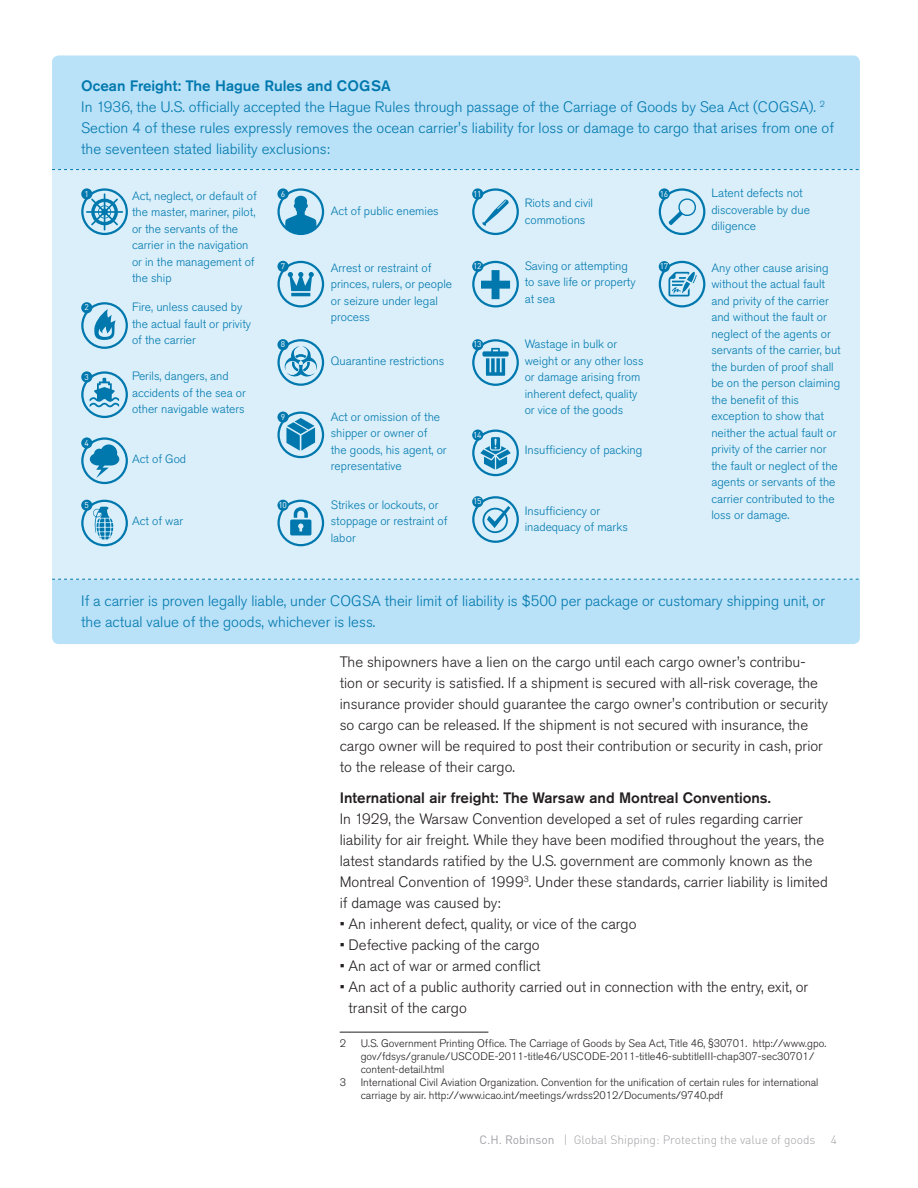
<style>
.page{position:relative;width:918px;height:1188px;background:#fff}
.page>*{position:absolute;margin:0;border:0;box-sizing:border-box;transform-origin:0 0}
.t1{font:300 15px/21px "Akzidenz Grotesk Pro";color:#231f20}
.t2{font:300 15px/21px "Akzidenz Grotesk Pro";color:#0078ae}
.t3{font:500 15px "Akzidenz Grotesk BQ";color:#231f20}
.t4{font:500 15px "Akzidenz Grotesk BQ";color:#0078ae}
.t5{font:300 12px/16.5px "Akzidenz Grotesk Pro";color:#0078ae}
.t6{font:300 12px "DIN Pro";color:#a1a1a5}
.t7{font:300 10.8px/13px "Akzidenz Grotesk BQ";color:#231f20}
.t8{font:8.4px "DIN Pro";letter-spacing:-.05em;color:#fff}
.s1{font-weight:400}
</style>
<div class="page">
<div style="left:52px;top:55px;width:808px;height:589px;background:#b9e1f7;border-radius:7px"></div>
<div style="left:52px;top:170px;width:808px;height:410px;background:#daeffa"></div>
<svg style="left:81px;top:188px;width:47px;height:47px"></svg>
<svg style="left:81px;top:302px;width:47px;height:47px"></svg>
<svg style="left:81px;top:371px;width:47px;height:47px"></svg>
<svg style="left:81px;top:437px;width:47px;height:47px"></svg>
<svg style="left:81px;top:500px;width:47px;height:46px"></svg>
<svg style="left:277px;top:188px;width:47px;height:47px"></svg>
<svg style="left:277px;top:261px;width:47px;height:46px"></svg>
<svg style="left:277px;top:339px;width:47px;height:47px"></svg>
<svg style="left:286px;top:418px;width:29px;height:33px"></svg>
<div style="left:277px;top:412px;width:47px;height:46px;border:2px solid #0078ae;border-radius:50%"></div>
<svg style="left:290px;top:507px;width:21px;height:28px"></svg>
<div style="left:277px;top:500px;width:47px;height:46px;border:2px solid #0078ae;border-radius:50%"></div>
<div style="left:472px;top:188px;width:47px;height:47px;border:2px solid #0078ae;border-radius:50%"></div>
<svg style="left:482px;top:199px;width:27px;height:27px"></svg>
<svg style="left:481px;top:270px;width:29px;height:29px"></svg>
<div style="left:472px;top:261px;width:47px;height:46px;border:2px solid #0078ae;border-radius:50%"></div>
<svg style="left:472px;top:339px;width:47px;height:47px"></svg>
<div style="left:472px;top:430px;width:47px;height:46px;border:2px solid #0078ae;border-radius:50%"></div>
<div style="left:491px;top:437px;width:9px;height:12px;background:#0078ae;border-radius:2px"></div>
<svg style="left:480px;top:439px;width:31px;height:31px"></svg>
<div style="left:472px;top:496px;width:47px;height:47px;border:2px solid #0078ae;border-radius:50%"></div>
<svg style="left:483px;top:506px;width:27px;height:27px"></svg>
<svg style="left:668px;top:198px;width:28px;height:27px"></svg>
<div style="left:659px;top:188px;width:46px;height:47px;border:2px solid #0078ae;border-radius:50%"></div>
<svg style="left:659px;top:261px;width:46px;height:46px"></svg>
<div style="left:81px;top:188px;width:11px;height:12px;background:#0078ae;border-radius:50%"></div>
<svg style="left:277px;top:188px;width:12px;height:12px"></svg>
<div style="left:277px;top:261px;width:12px;height:11px;background:#0078ae;border-radius:50%"></div>
<div style="left:277px;top:339px;width:12px;height:11px;background:#0078ae;border-radius:50%"></div>
<div style="left:277px;top:412px;width:12px;height:11px;background:#0078ae;border-radius:50%"></div>
<div style="left:277px;top:500px;width:12px;height:11px;background:#0078ae;border-radius:50%"></div>
<div style="left:472px;top:188px;width:11px;height:12px;background:#0078ae;border-radius:50%"></div>
<div style="left:659px;top:188px;width:11px;height:12px;background:#0078ae;border-radius:50%"></div>
<div style="left:659px;top:261px;width:11px;height:11px;background:#0078ae;border-radius:50%"></div>
<div style="left:472px;top:261px;width:11px;height:11px;background:#0078ae;border-radius:50%"></div>
<div style="left:472px;top:339px;width:11px;height:11px;background:#0078ae;border-radius:50%"></div>
<div style="left:472px;top:430px;width:11px;height:11px;background:#0078ae;border-radius:50%"></div>
<div style="left:472px;top:496px;width:11px;height:11px;background:#0078ae;border-radius:50%"></div>
<div style="left:81px;top:302px;width:11px;height:11px;background:#0078ae;border-radius:50%"></div>
<div style="left:81px;top:371px;width:11px;height:12px;background:#0078ae;border-radius:50%"></div>
<div style="left:81px;top:437px;width:11px;height:12px;background:#0078ae;border-radius:50%"></div>
<div style="left:81px;top:500px;width:11px;height:11px;background:#0078ae;border-radius:50%"></div>
<svg style="left:52px;top:169px;width:807px;height:1px"></svg>
<svg style="left:52px;top:579px;width:807px;height:1px"></svg>
<hr style="left:340px;top:1032px;width:148px;height:1px;background:#231f20">
<p class="t4" style="left:81px;top:77px;width:311px">Ocean Freight: The Hague Rules and COGSA</p>
<p class="t2" style="left:81px;top:96px;width:754px">In 1936, the U.S. officially accepted the Hague Rules through passage of the Carriage of Goods by Sea Act (COGSA). <sup>2<br></sup>Section 4 of these rules expressly removes the ocean carrier's liability for loss or damage to cargo that arises from one of the seventeen stated liability exclusions:</p>
<p class="t8" style="left:84px;top:188px;width:6px">1</p>
<p class="t8" style="left:281px;top:188px;width:6px">6</p>
<p class="t5" style="left:132px;top:187px;width:126px">Act, neglect, or default of the master, mariner, pilot, or the servants of the carrier in the navigation or in the management of the ship</p>
<p class="t5" style="left:132px;top:299px;width:121px">Fire, unless caused by the actual fault or privity of the carrier</p>
<p class="t5" style="left:132px;top:368px;width:115px">Perils, dangers, and accidents of the sea or other navigable waters</p>
<p class="t5" style="left:132px;top:451px;width:56px">Act of God</p>
<p class="t8" style="left:281px;top:260px;width:6px">7</p>
<p class="t8" style="left:84px;top:302px;width:6px">2</p>
<p class="t8" style="left:281px;top:339px;width:6px">8</p>
<p class="t8" style="left:84px;top:371px;width:6px">3</p>
<p class="t8" style="left:281px;top:411px;width:6px">9</p>
<p class="t8" style="left:84px;top:437px;width:6px">4</p>
<p class="t8" style="left:84px;top:499px;width:6px">5</p>
<p class="t5" style="left:132px;top:513px;width:53px">Act of war</p>
<p class="t8" style="left:278px;top:499px;width:10px">10</p>
<p class="t5" style="left:331px;top:202px;width:110px">Act of public enemies</p>
<p class="t5" style="left:525px;top:195px;width:70px">Riots and civil commotions</p>
<p class="t5" style="left:711px;top:185px;width:100px">Latent defects not discoverable by due diligence</p>
<p class="t5" style="left:711px;top:260px;width:131px">Any other cause arising without the actual fault and privity of the carrier and without the fault or neglect of the agents or servants of the carrier, but the burden of proof shall be on the person claiming the benefit of this exception to show that neither the actual fault or privity of the carrier nor the fault or neglect of the agents or servants of the carrier contributed to the loss or damage.</p>
<p class="t8" style="left:473px;top:188px;width:10px">11</p>
<p class="t8" style="left:660px;top:188px;width:10px">16</p>
<p class="t5" style="left:525px;top:257px;width:112px">Saving or attempting to save life or property at sea</p>
<p class="t5" style="left:525px;top:336px;width:120px">Wastage in bulk or weight or any other loss or damage arising from inherent defect, quality or vice of the goods</p>
<p class="t5" style="left:525px;top:441px;width:119px">Insufficiency of packing</p>
<p class="t5" style="left:331px;top:259px;width:123px">Arrest or restraint of princes, rulers, or people or seizure under legal process</p>
<p class="t5" style="left:331px;top:352px;width:115px">Quarantine restrictions</p>
<p class="t8" style="left:473px;top:260px;width:10px">12</p>
<p class="t8" style="left:660px;top:261px;width:10px">17</p>
<p class="t8" style="left:473px;top:339px;width:10px">13</p>
<p class="t5" style="left:331px;top:408px;width:117px">Act or omission of the shipper or owner of<br>the goods, his agent, or representative</p>
<p class="t5" style="left:331px;top:496px;width:118px">Strikes or lockouts, or stoppage or restraint of labor</p>
<p class="t8" style="left:473px;top:429px;width:10px">14</p>
<p class="t8" style="left:473px;top:496px;width:10px">15</p>
<p class="t5" style="left:525px;top:503px;width:105px">Insufficiency or inadequacy of marks</p>
<p class="t2" style="left:81px;top:590px;width:745px">If a carrier is proven legally liable, under COGSA their limit of liability is $500 per package or customary shipping unit, or the actual value of the goods, whichever is less.</p>
<p class="t1" style="left:340px;top:651px;width:490px">The shipowners have a lien on the cargo until each cargo owner’s contribu&shy;tion or security is satisfied. If a shipment is secured with all-risk coverage, the insurance provider should guarantee the cargo owner's contribution or security so cargo can be released. If the shipment is not secured with insurance, the cargo owner will be required to post their contribution or security in cash, prior to the release of their cargo.</p>
<p class="t3" style="left:340px;top:789px;width:433px">International air freight: The Warsaw and Montreal Conventions.</p>
<p class="t1" style="left:340px;top:808px;width:490px">In 1929, the Warsaw Convention developed a set of rules regarding carrier liability for air freight. While they have been modified throughout the years, the latest standards ratified by the U.S. government are commonly known as the Montreal Convention of 1999<sup>3</sup>. Under these standards, carrier liability is limited if damage was caused by:</p>
<p class="t1" style="left:340px;top:913px;width:298px">• An inherent defect, quality, or vice of the cargo</p>
<p class="t1" style="left:340px;top:934px;width:202px">• Defective packing of the cargo</p>
<p class="t1" style="left:340px;top:955px;width:202px">• An act of war or armed conflict</p>
<p class="t1" style="left:349px;top:976px;width:461px;text-indent:-9px">• An act of a public authority carried out in connection with the entry, exit, or transit of the cargo</p>
<p class="t7" style="left:340px;top:1037px;width:8px">2</p>
<p class="t7" style="left:361px;top:1037px;width:467px">U.S. Government Printing Office. The Carriage of Goods by Sea Act, Title 46, §30701. http://www.gpo. gov/fdsys/granule/USCODE-2011-title46/USCODE-2011-title46-subtitleIII-chap307-sec30701/ content-detail.html</p>
<p class="t7" style="left:340px;top:1076px;width:8px">3</p>
<p class="t7" style="left:361px;top:1076px;width:459px">International Civil Aviation Organization. Convention for the unification of certain rules for international carriage by air. http://www.icao.int/meetings/wrdss2012/Documents/9740.pdf</p>
<p class="t6" style="left:480px;top:1131px;width:337px"><span class="s1">C.H. Robinson</span> | Global Shipping: Protecting the value of goods</p>
<p class="t6" style="left:831px;top:1131px;width:8px">4</p>
</div>
